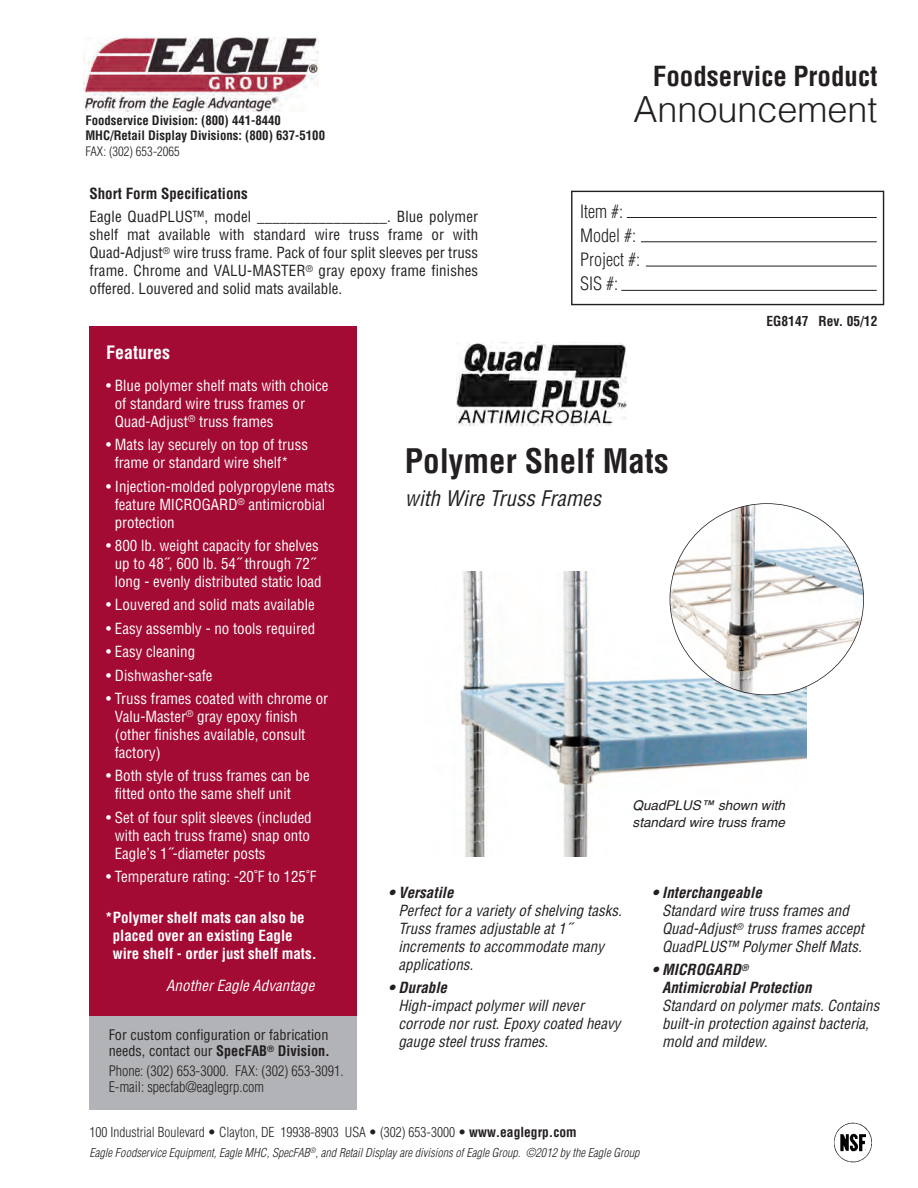
<style>
.page{position:relative;width:918px;height:1188px;background:#fff}
.page>*{position:absolute;margin:0;border:0;box-sizing:border-box;transform-origin:0 0}
.t1{font:300 36px "Helvetica";color:#231f20}
.t2{font:700 condensed 33px "Helvetica";color:#231f20}
.t3{font:700 condensed 27px "Helvetica";color:#231f20}
.t4{font:italic condensed 21px "Helvetica";letter-spacing:.005em;color:#231f20}
.t5{font:300 condensed 18px/24px "Helvetica";color:#231f20}
.t6{font:700 condensed 18px "Helvetica";color:#fff}
.t7{font:condensed 15px/18px "Helvetica";color:#fff}
.t8{font:italic condensed 15px/18px "Helvetica";letter-spacing:.005em;color:#231f20}
.t9{font:condensed 15px/18px "Helvetica";color:#231f20;text-align:justify}
.t10{font:700 condensed 15px/18px "Helvetica";color:#fff}
.t11{font:italic 700 condensed 15px/18px "Helvetica";letter-spacing:.005em;color:#231f20}
.t12{font:700 condensed 15px "Helvetica";color:#231f20}
.t13{font:italic condensed 15px "Helvetica";letter-spacing:.005em;color:#fff}
.t14{font:condensed 14.25px/16.5px "Helvetica";color:#231f20}
.t15{font:300 condensed 14.25px/16.5px "Helvetica";color:#231f20}
.t16{font:300 condensed 13.5px "Helvetica";color:#231f20}
.t17{font:italic 13.5px/16.2px "Helvetica";color:#231f20}
.t18{font:700 condensed 13.5px "Helvetica";color:#231f20}
.t19{font:700 condensed 12.75px/15.3px "Helvetica";color:#231f20}
.t20{font:300 condensed 12.75px "Helvetica";color:#231f20}
.t21{font:italic 300 condensed 12px "Helvetica";letter-spacing:.005em;color:#231f20}
.s1{font-weight:700}
</style>
<div class="page">
<img style="left:84px;top:37px;width:235px;height:74px">
<div style="left:571px;top:191px;width:313px;height:114px;border:1px solid #231f20"></div>
<hr style="left:627px;top:217px;width:250px;height:1px;background:#231f20">
<hr style="left:641px;top:241px;width:236px;height:1px;background:#231f20">
<hr style="left:646px;top:266px;width:231px;height:1px;background:#231f20">
<hr style="left:621px;top:290px;width:256px;height:1px;background:#231f20">
<img style="left:457px;top:343px;width:169px;height:83px">
<img style="left:834px;top:1123px;width:38px;height:40px">
<img style="left:460px;top:572px;width:347px;height:284px">
<img style="left:670px;top:504px;width:194px;height:191px;border-radius:50%">
<div style="left:90px;top:1015px;width:267px;height:95px;background:#b2b3b7"></div>
<div style="left:90px;top:326px;width:267px;height:690px;background:#a30a34"></div>
<p class="t19" style="left:85px;top:113px;width:241px">Foodservice Division: (800) 441-8440<br>MHC/Retail Display Divisions: (800) 637-5100</p>
<p class="t20" style="left:85px;top:144px;width:96px">FAX: (302) 653-2065</p>
<p class="t12" style="left:90px;top:185px;width:160px">Short Form Specifications</p>
<p class="t9" style="left:90px;top:208px;width:390px">Eagle QuadPLUS™, model _________________. Blue polymer shelf mat available with standard wire truss frame or with Quad-Adjust<sup>®</sup> wire truss frame. Pack of four split sleeves per truss frame. Chrome and VALU-MASTER<sup>®</sup> gray epoxy frame finishes offered. Louvered and solid mats available.</p>
<h3 class="t3" style="left:653px;top:61px;width:226px">Foodservice Product</h3>
<h1 class="t1" style="left:633px;top:95px;width:246px">Announcement</h1>
<p class="t5" style="left:580px;top:200px;width:61px">Item #:<br>Model #:<br>Project #:<br>SIS #:</p>
<p class="t18" style="left:767px;top:313px;width:112px">EG8147 Rev. 05/12</p>
<p class="t6" style="left:106px;top:343px;width:65px">Features</p>
<p class="t7" style="left:115px;top:377px;width:215px;text-indent:-9px">• Blue polymer shelf mats with choice of standard wire truss frames or<br>Quad-Adjust<sup>®</sup> truss frames</p>
<p class="t7" style="left:115px;top:436px;width:195px;text-indent:-9px">• Mats lay securely on top of truss frame or standard wire shelf*</p>
<p class="t7" style="left:115px;top:477px;width:221px;text-indent:-9px">• Injection-molded polypropylene mats feature MICROGARD<sup>®</sup> antimicrobial protection</p>
<p class="t7" style="left:106px;top:537px;width:217px;text-align:center">• 800 lb. weight capacity for shelves up to 48˝, 600 lb. 54˝ through 72˝ long - evenly distributed static load</p>
<p class="t7" style="left:106px;top:596px;width:210px">• Louvered and solid mats available</p>
<p class="t7" style="left:106px;top:620px;width:210px">• Easy assembly - no tools required</p>
<p class="t7" style="left:106px;top:643px;width:91px">• Easy cleaning</p>
<p class="t7" style="left:106px;top:666px;width:108px">• Dishwasher-safe</p>
<p class="t7" style="left:115px;top:690px;width:215px;text-indent:-9px">• Truss frames coated with chrome or<br>Valu-Master<sup>®</sup> gray epoxy finish (other finishes available, consult factory)</p>
<p class="t7" style="left:115px;top:767px;width:196px;text-indent:-9px">• Both style of truss frames can be fitted onto the same shelf unit</p>
<p class="t7" style="left:115px;top:809px;width:199px;text-align:justify;text-indent:-9px">• Set of four split sleeves (included with each truss frame) snap onto Eagle’s 1˝-diameter posts</p>
<p class="t7" style="left:106px;top:868px;width:212px">• Temperature rating: -20˚F to 125˚F</p>
<p class="t10" style="left:113px;top:909px;width:205px;text-indent:-8px">*Polymer shelf mats can also be placed over an existing Eagle wire shelf - order just shelf mats.</p>
<p class="t13" style="left:166px;top:977px;width:150px">Another Eagle Advantage</p>
<p class="t14" style="left:109px;top:1026px;width:223px">For custom configuration or fabrication needs, contact our <span class="s1">SpecFAB</span><sup>®</sup> <span class="s1">Division.</span></p>
<p class="t15" style="left:109px;top:1062px;width:237px">Phone: (302) 653-3000. FAX: (302) 653-3091.<br>E-mail: specfab@eaglegrp.com</p>
<h2 class="t2" style="left:405px;top:443px;width:265px">Polymer Shelf Mats</h2>
<h3 class="t4" style="left:405px;top:487px;width:198px">with Wire Truss Frames</h3>
<p class="t17" style="left:633px;top:799px;width:154px">QuadPLUS™ shown with standard wire truss frame</p>
<p class="t11" style="left:388px;top:884px;width:67px">• Versatile</p>
<p class="t8" style="left:398px;top:902px;width:225px">Perfect for a variety of shelving tasks.<br>Truss frames adjustable at 1˝ increments to accommodate many applications.</p>
<p class="t11" style="left:388px;top:979px;width:60px">• Durable</p>
<p class="t8" style="left:398px;top:997px;width:224px">High-impact polymer will never corrode nor rust. Epoxy coated heavy gauge steel truss frames.</p>
<p class="t11" style="left:652px;top:884px;width:111px">• Interchangeable</p>
<p class="t8" style="left:662px;top:902px;width:204px">Standard wire truss frames and<br>Quad-Adjust<sup>®</sup> truss frames accept<br>QuadPLUS™ Polymer Shelf Mats.</p>
<p class="t11" style="left:662px;top:961px;width:151px;text-indent:-10px">• MICROGARD<sup>®<br></sup>Antimicrobial Protection</p>
<p class="t8" style="left:662px;top:997px;width:219px">Standard on polymer mats. Contains built-in protection against bacteria, mold and mildew.</p>
<p class="t16" style="left:90px;top:1125px;width:489px">100 Industrial Boulevard • Clayton, DE 19938-8903 USA • (302) 653-3000 • <span class="s1">www.eaglegrp.com</span></p>
<p class="t21" style="left:90px;top:1146px;width:551px">Eagle Foodservice Equipment, Eagle MHC, SpecFAB<sup>®</sup>, and Retail Display are divisions of Eagle Group. ©2012 by the Eagle Group</p>
</div>
